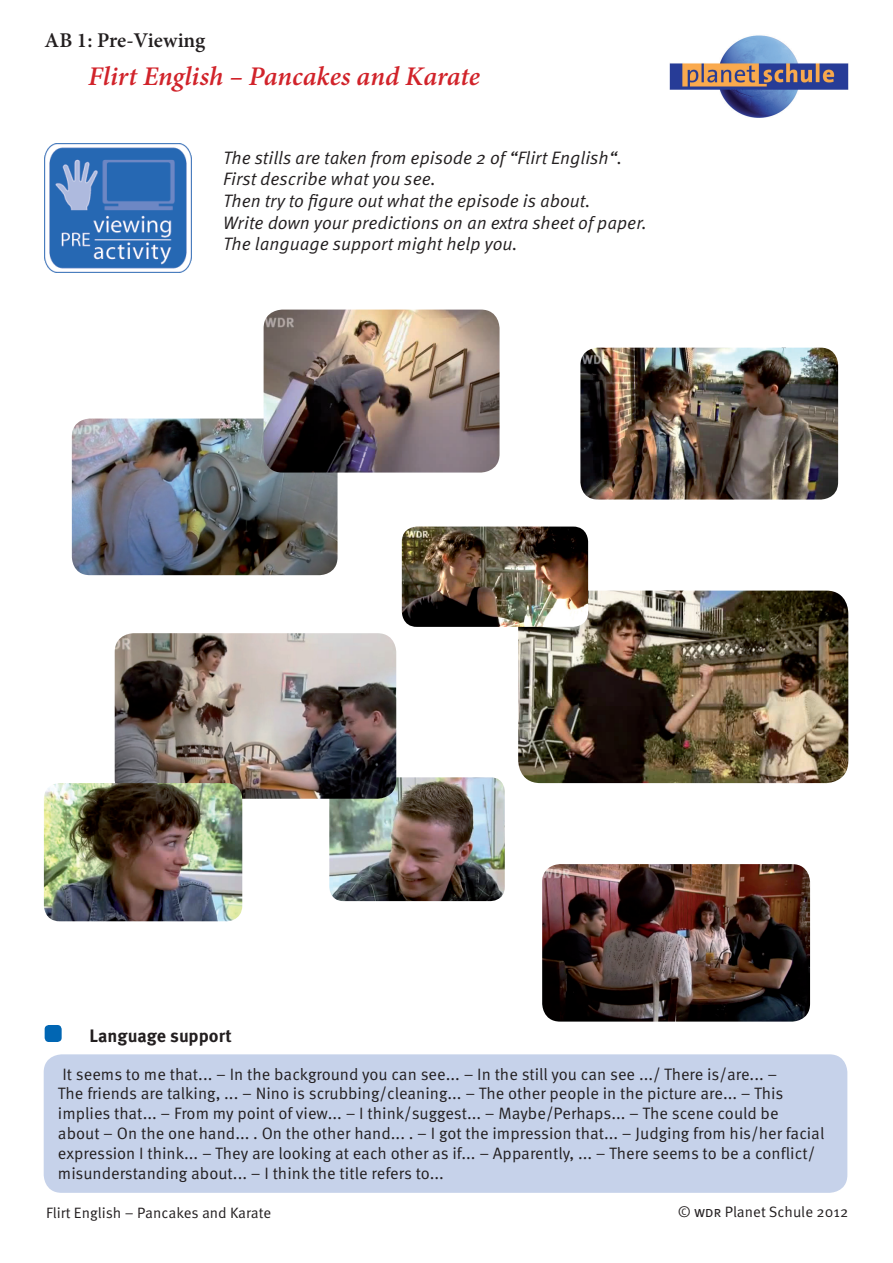
<style>
.page{position:relative;width:893px;height:1263px;background:#fff}
.page>*{position:absolute;margin:0;border:0;box-sizing:border-box;transform-origin:0 0}
.t1{font:italic 600 27px "Minion Pro";color:#d1232a}
.t2{font:600 21px "Minion Pro";color:#231f20}
.t3{font:18px/21.6px "Meta OT Norm Ita";color:#231f20}
.t4{font:700 18px "Meta OT";color:#231f20}
.t5{font:16.5px/19.8px "Meta OT Norm";color:#231f20}
.t6{font:15px "Meta OT Norm";color:#231f20}
</style>
<div class="page">
<img style="left:670px;top:35px;width:178px;height:83px">
<img style="left:329px;top:777px;width:176px;height:124px">
<img style="left:45px;top:144px;width:147px;height:129px">
<img style="left:542px;top:864px;width:268px;height:157px">
<div style="left:44px;top:1054px;width:803px;height:139px;background:#c6d2ea;border-radius:18px"></div>
<div style="left:45px;top:1025px;width:17px;height:17px;background:#0166b3;border-radius:4px"></div>
<img style="left:72px;top:418px;width:266px;height:157px">
<img style="left:264px;top:310px;width:236px;height:162px">
<img style="left:580px;top:348px;width:258px;height:152px">
<img style="left:518px;top:591px;width:330px;height:192px">
<img style="left:115px;top:633px;width:281px;height:166px">
<img style="left:44px;top:783px;width:198px;height:138px">
<img style="left:402px;top:526px;width:186px;height:101px">
<p class="t2" style="left:45px;top:26px;width:162px">AB 1: Pre-Viewing</p>
<h1 class="t1" style="left:88px;top:58px;width:393px">Flirt English – Pancakes and Karate</h1>
<p class="t3" style="left:223px;top:147px;width:425px">The stills are taken from episode 2 of “Flirt English“.<br>First describe what you see.<br>Then try to figure out what the episode is about.<br>Write down your predictions on an extra sheet of paper.<br>The language support might help you.</p>
<p class="t4" style="left:90px;top:1025px;width:144px">Language support</p>
<p class="t5" style="left:58px;top:1064px;width:768px">It seems to me that... – In the background you can see... – In the still you can see .../ There is/are... –<br>The friends are talking, ... – Nino is scrubbing/cleaning... – The other people in the picture are... – This implies that... – From my point of view... – I think/suggest... – Maybe/Perhaps... – The scene could be about – On the one hand... . On the other hand... . – I got the impression that... – Judging from his/her facial expression I think... – They are looking at each other as if... – Apparently, ... – There seems to be a conflict/ misunderstanding about... – I think the title refers to...</p>
<p class="t6" style="left:46px;top:1203px;width:227px">Flirt English – Pancakes and Karate</p>
<p class="t6" style="left:678px;top:1203px;width:172px">© wdr Planet Schule 2012</p>
</div>
